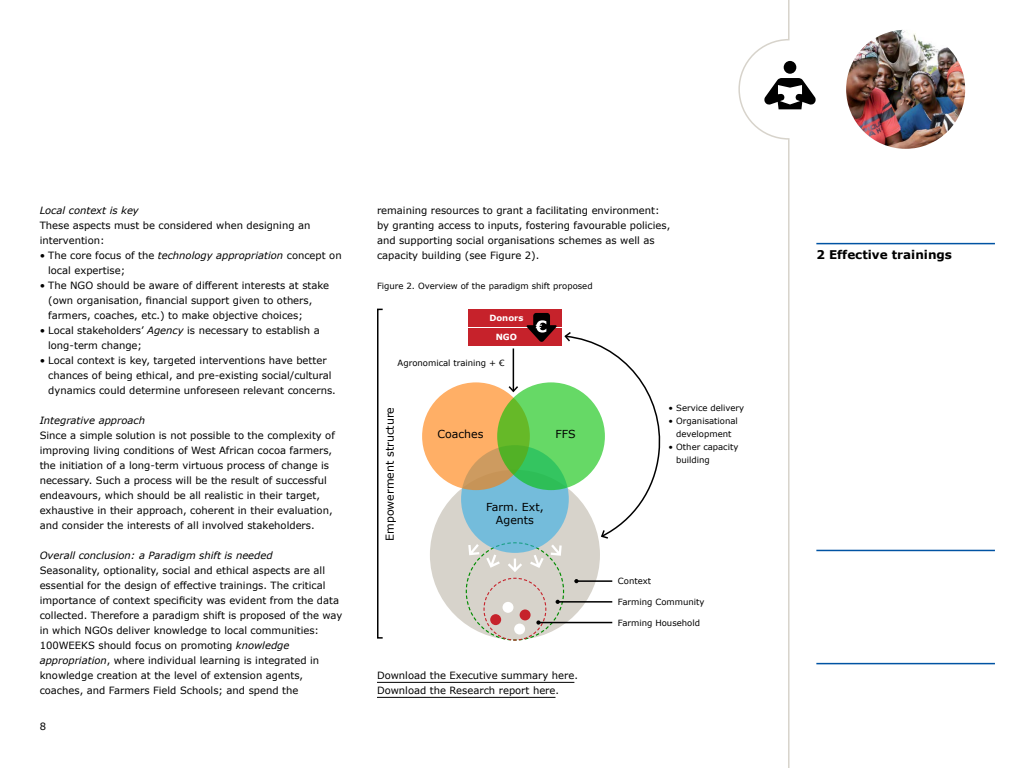
<style>
.page{position:relative;width:1024px;height:768px;background:#fff}
.page>*{position:absolute;margin:0;border:0;box-sizing:border-box;transform-origin:0 0}
.t1{font:700 12px "Verdana";color:#000}
.t2{font:11px/13px "Verdana";color:#000;text-align:center}
.Platte_tekst{font:10px/15px "Verdana";color:#000}
.Opsomming1_bullet{font:10px/15px "Verdana";color:#000}
.H4_Tussenkop{font:italic 10px "Verdana";color:#000}
.Platte_tekst_zonder{font:10px/15px "Verdana";color:#000}
.Bijschrift{font:8.5px/13px "Verdana";color:#000;text-align:center}
.t3{font:700 8.5px "Verdana";color:#fff}
.s1{font-style:italic}
</style>
<div class="page">
<img style="left:846px;top:30px;width:119px;height:119px;border-radius:60px">
<svg style="left:738px;top:0;width:52px;height:768px"></svg>
<div style="left:784px;top:61px;width:12px;height:13px;background:#000;border-radius:50%"></div>
<svg style="left:764px;top:78px;width:52px;height:31px"></svg>
<div style="left:430px;top:470px;width:170px;height:170px;background:#d7d3cb;border-radius:50%"></div>
<div style="left:422px;top:382px;width:108px;height:108px;background:#ffaf66;border-radius:50%"></div>
<div style="left:468px;top:309px;width:94px;height:17px;background:#c6222b"></div>
<svg style="left:377px;top:308px;width:6px;height:331px"></svg>
<svg style="left:465px;top:313px;width:196px;height:328px"></svg>
<hr style="left:377px;top:682px;width:197px;height:1px;background:#000">
<hr style="left:377px;top:697px;width:179px;height:1px;background:#000">
<hr style="left:816px;top:550px;width:179px;height:1px;background:#0053a3">
<hr style="left:816px;top:663px;width:179px;height:1px;background:#0053a3">
<hr style="left:816px;top:243px;width:179px;height:1px;background:#0053a3">
<h3 class="H4_Tussenkop" style="left:40px;top:204px;width:101px">Local context is key</h3>
<p class="Platte_tekst_zonder" style="left:40px;top:218px;width:272px">These aspects must be considered when designing an intervention:</p>
<p class="Opsomming1_bullet" style="left:48px;top:248px;width:295px;text-indent:-9px">• The core focus of the <span class="s1">technology appropriation</span> concept on local expertise;</p>
<p class="Opsomming1_bullet" style="left:48px;top:278px;width:283px;text-indent:-9px">• The NGO should be aware of different interests at stake (own organisation, financial support given to others, farmers, coaches, etc.) to make objective choices;</p>
<p class="Opsomming1_bullet" style="left:48px;top:323px;width:273px;text-indent:-9px">• Local stakeholders’ <span class="s1">Agency</span> is necessary to establish a long-term change;</p>
<p class="Opsomming1_bullet" style="left:48px;top:353px;width:289px;text-indent:-9px">• Local context is key, targeted interventions have better chances of being ethical, and pre-existing social/cultural dynamics could determine unforeseen relevant concerns.</p>
<h3 class="H4_Tussenkop" style="left:40px;top:414px;width:107px">Integrative approach</h3>
<p class="Platte_tekst" style="left:40px;top:428px;width:297px">Since a simple solution is not possible to the complexity of improving living conditions of West African cocoa farmers, the initiation of a long-term virtuous process of change is necessary. Such a process will be the result of successful endeavours, which should be all realistic in their target, exhaustive in their approach, coherent in their evaluation, and consider the interests of all involved stakeholders.</p>
<h3 class="H4_Tussenkop" style="left:40px;top:549px;width:235px">Overall conclusion: a Paradigm shift is needed</h3>
<p class="Platte_tekst" style="left:40px;top:563px;width:304px">Seasonality, optionality, social and ethical aspects are all essential for the design of effective trainings. The critical importance of context specificity was evident from the data collected. Therefore a paradigm shift is proposed of the way in which NGOs deliver knowledge to local communities:<br>100WEEKS should focus on promoting <span class="s1">knowledge appropriation</span>, where individual learning is integrated in knowledge creation at the level of extension agents, coaches, and Farmers Field Schools; and spend the</p>
<p class="Platte_tekst" style="left:40px;top:719px;width:8px">8</p>
<p class="Platte_tekst" style="left:377px;top:203px;width:295px">remaining resources to grant a facilitating environment: by granting access to inputs, fostering favourable policies, and supporting social organisations schemes as well as capacity building (see Figure 2).</p>
<p class="Bijschrift" style="left:377px;top:280px;width:217px">Figure 2. Overview of the paradigm shift proposed</p>
<p class="t3" style="left:489px;top:312px;width:36px">Donors</p>
<p class="t3" style="left:496px;top:332px;width:23px">NGO</p>
<p class="Bijschrift" style="left:398px;top:356px;width:108px">Agronomical training + €</p>
<p class="t2" style="left:384px;top:541px;width:135px;rotate:-90deg">Empowerment structure</p>
<p class="Bijschrift" style="left:669px;top:401px;width:77px">• Service delivery</p>
<p class="Bijschrift" style="left:669px;top:414px;width:71px">• Organisational development</p>
<p class="Bijschrift" style="left:676px;top:440px;width:64px;text-align:left;text-indent:-8px">• Other capacity building</p>
<p class="t2" style="left:438px;top:427px;width:47px">Coaches</p>
<p class="t2" style="left:556px;top:427px;width:22px">FFS</p>
<p class="t2" style="left:486px;top:501px;width:59px">Farm. Ext,<br>Agents</p>
<p class="Platte_tekst" style="left:377px;top:668px;width:203px">Download the Executive summary here.<br>Download the Research report here.</p>
<p class="Bijschrift" style="left:618px;top:575px;width:35px">Context</p>
<p class="Bijschrift" style="left:618px;top:616px;width:84px">Farming Household</p>
<p class="Bijschrift" style="left:618px;top:596px;width:88px">Farming Community</p>
<p class="t1" style="left:816px;top:247px;width:137px">2 Effective trainings</p>
</div>
